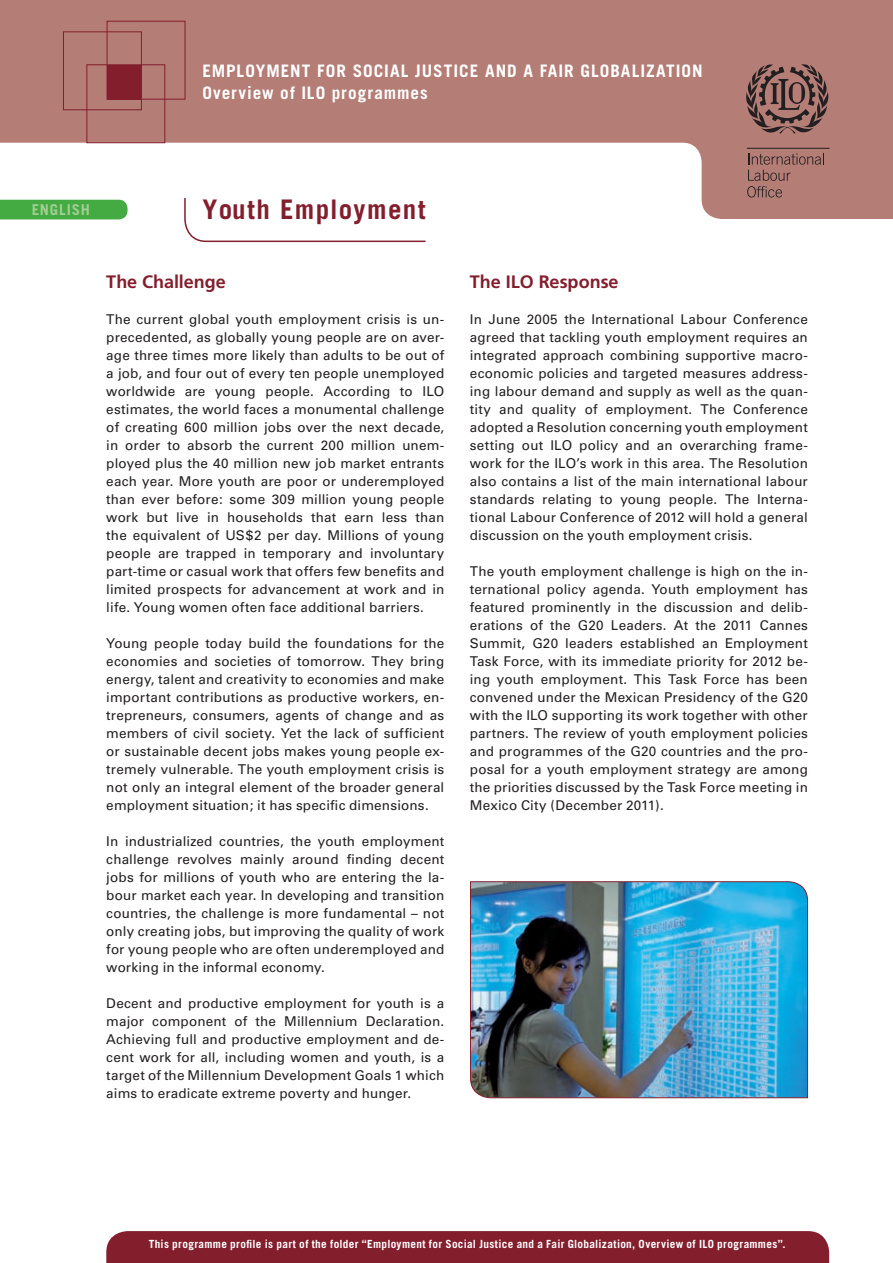
<style>
.page{position:relative;width:893px;height:1263px;background:#fff}
.page>*{position:absolute;margin:0;border:0;box-sizing:border-box;transform-origin:0 0}
.t1{font:700 27px "Trade Gothic";letter-spacing:.045em;color:#831e2d}
.t2{font:700 18px "Frutiger";color:#831e2d}
.t3{font:700 17.25px/22.5px "Trade Gothic";letter-spacing:.055em;color:#fff}
.t4{font:700 15px "Trade Gothic";letter-spacing:.055em;color:#a3ce95}
.t5{font:13.5px/18px "Univers";letter-spacing:.01em;color:#231f20;text-align:justify}
.t6{font:700 11.25px "Trade Gothic";letter-spacing:.03em;color:#fff}
</style>
<div class="page">
<svg style="left:0;top:0;width:893px;height:219px;fill:#b47d76"></svg>
<hr style="left:747px;top:148px;width:82px;height:1px;background:#231f20">
<svg style="left:747px;top:153px;width:77px;height:44px;background:#a2716b"></svg>
<svg style="left:746px;top:64px;width:83px;height:71px;background:#845e59"></svg>
<div style="left:107px;top:65px;width:34px;height:34px;background:#831e2d"></div>
<div style="left:107px;top:21px;width:78px;height:79px;border:1px solid #831e2d"></div>
<div style="left:63px;top:31px;width:79px;height:79px;border:1px solid #831e2d"></div>
<div style="left:86px;top:64px;width:79px;height:79px;border:1px solid #831e2d"></div>
<div style="left:0;top:200px;width:128px;height:19px;background:#44aa42"></div>
<div style="left:106px;top:1231px;width:723px;height:32px;background:#831e2d"></div>
<svg style="left:183px;top:197px;width:244px;height:46px"></svg>
<img style="left:470px;top:881px;width:338px;height:217px">
<p class="t3" style="left:202px;top:59px;width:502px">EMPLOYMENT FOR SOCIAL JUSTICE AND A FAIR GLOBALIZATION<br>Overview of ILO programmes</p>
<p class="t4" style="left:32px;top:200px;width:60px">ENGLISH</p>
<h1 class="t1" style="left:202px;top:193px;width:225px">Youth Employment</h1>
<h2 class="t2" style="left:106px;top:271px;width:121px">The Challenge</h2>
<p class="t5" style="left:106px;top:310px;width:340px">The current global youth employment crisis is un&shy;precedented, as globally young people are on aver&shy;age three times more likely than adults to be out of a job, and four out of every ten people unemployed worldwide are young people. According to ILO estimates, the world faces a monumental challenge of creating 600 million jobs over the next decade, in order to absorb the current 200 million unem&shy;ployed plus the 40 million new job market entrants each year. More youth are poor or underemployed than ever before: some 309 million young people work but live in households that earn less than the equivalent of US$2 per day. Millions of young people are trapped in temporary and involuntary part-time or casual work that offers few benefits and limited prospects for advancement at work and in life. Young women often face additional barriers.</p>
<p class="t5" style="left:106px;top:634px;width:340px">Young people today build the foundations for the economies and societies of tomorrow. They bring energy, talent and creativity to economies and make important contributions as productive workers, en&shy;trepreneurs, consumers, agents of change and as members of civil society. Yet the lack of sufficient or sustainable decent jobs makes young people ex&shy;tremely vulnerable. The youth employment crisis is not only an integral element of the broader general employment situation; it has specific dimensions.</p>
<p class="t5" style="left:106px;top:832px;width:340px">In industrialized countries, the youth employment challenge revolves mainly around finding decent jobs for millions of youth who are entering the la&shy;bour market each year. In developing and transition countries, the challenge is more fundamental – not only creating jobs, but improving the quality of work for young people who are often underemployed and working in the informal economy.</p>
<p class="t5" style="left:106px;top:994px;width:340px">Decent and productive employment for youth is a major component of the Millennium Declaration.<br>Achieving full and productive employment and de&shy;cent work for all, including women and youth, is a target of the Millennium Development Goals 1 which aims to eradicate extreme poverty and hunger.</p>
<h2 class="t2" style="left:470px;top:271px;width:150px">The ILO Response</h2>
<p class="t5" style="left:470px;top:310px;width:340px">In June 2005 the International Labour Conference agreed that tackling youth employment requires an integrated approach combining supportive macro&shy;economic policies and targeted measures address&shy;ing labour demand and supply as well as the quan&shy;tity and quality of employment. The Conference adopted a Resolution concerning youth employment setting out ILO policy and an overarching frame&shy;work for the ILO’s work in this area. The Resolution also contains a list of the main international labour standards relating to young people. The Interna&shy;tional Labour Conference of 2012 will hold a general discussion on the youth employment crisis.</p>
<p class="t5" style="left:470px;top:562px;width:340px">The youth employment challenge is high on the in&shy;ternational policy agenda. Youth employment has featured prominently in the discussion and delib&shy;erations of the G20 Leaders. At the 2011 Cannes Summit, G20 leaders established an Employment Task Force, with its immediate priority for 2012 be&shy;ing youth employment. This Task Force has been convened under the Mexican Presidency of the G20 with the ILO supporting its work together with other partners. The review of youth employment policies and programmes of the G20 countries and the pro&shy;posal for a youth employment strategy are among the priorities discussed by the Task Force meeting in Mexico City (December 2011).</p>
<p class="t6" style="left:149px;top:1237px;width:639px">This programme profile is part of the folder “Employment for Social Justice and a Fair Globalization, Overview of ILO programmes”.</p>
</div>
